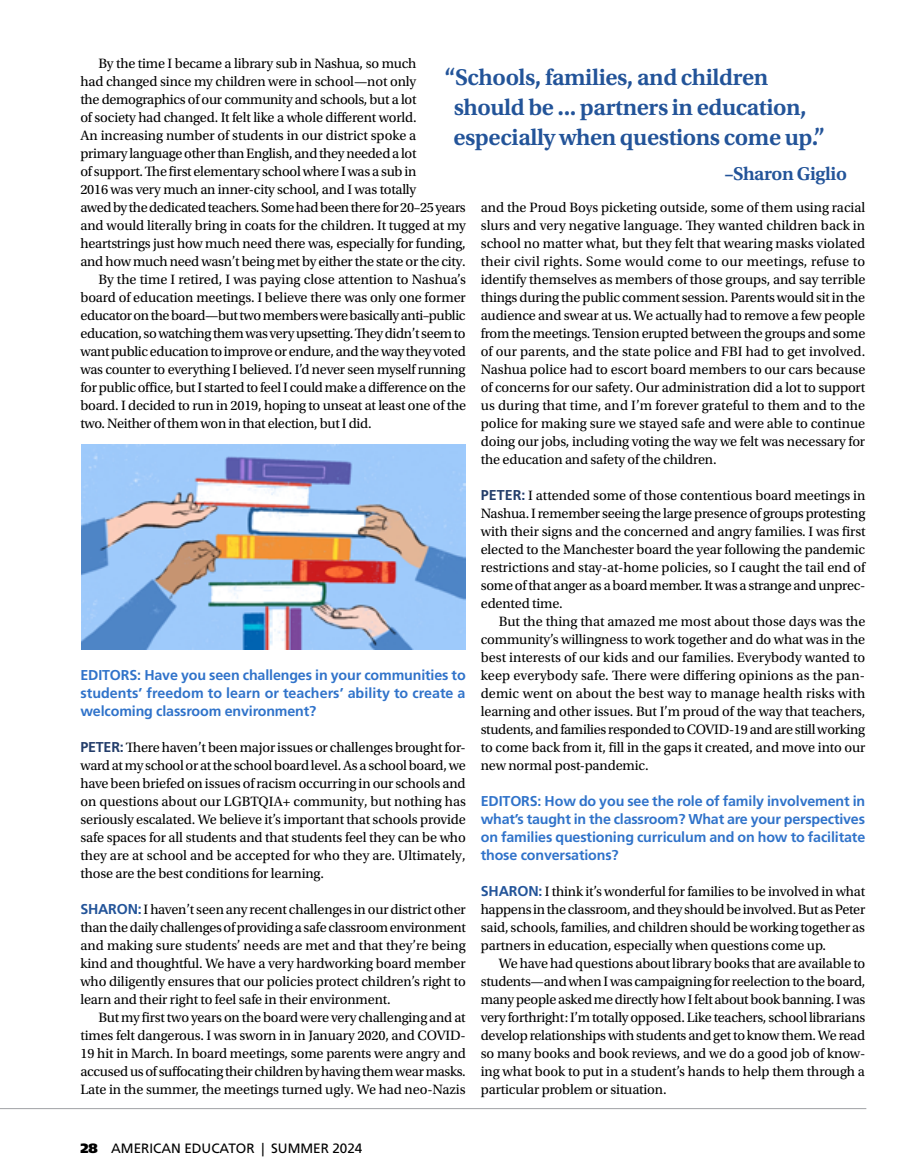
<style>
.page{position:relative;width:906px;height:1176px;background:#fff}
.page>*{position:absolute;margin:0;border:0;box-sizing:border-box;transform-origin:0 0}
.t1{font:24px/30px "Utopia Std Semibold Capt";letter-spacing:-.02em;color:#235499}
.t2{font:19.5px "Utopia Std Semibold Capt";letter-spacing:-.02em;color:#235499}
.t3{font:14.25px/18px "Utopia Std";letter-spacing:-.015em;color:#000;text-align:justify}
.t4{font:700 14.25px/18px "Frutiger LT Std";letter-spacing:-.01em;color:#3073ca;text-align:justify}
.t5{font:13.5px "Frutiger LT Std";color:#000}
.s1{font-family:"Frutiger LT Std";font-weight:700;color:#233d6a}
.s2{font-family:"Frutiger LT Std";font-weight:700;color:#235499}
.s3{font-weight:900}
</style>
<div class="page">
<hr style="left:0;top:1107px;width:865px;height:1px;background:#9fa1a4">
<img style="left:81px;top:444px;width:384px;height:205px">
<p class="t3" style="left:98px;top:54px;width:319px">By the time I became a library sub in Nashua, so much</p>
<p class="t3" style="left:80px;top:72px;width:337px">had changed since my children were in school—not only</p>
<p class="t3" style="left:80px;top:90px;width:337px">the demographics of our community and schools, but a lot</p>
<p class="t3" style="left:80px;top:108px;width:337px">of society had changed. It felt like a whole different world.</p>
<p class="t3" style="left:80px;top:126px;width:337px">An increasing number of students in our district spoke a</p>
<p class="t3" style="left:80px;top:144px;width:337px">primary language other than English, and they needed a lot</p>
<p class="t3" style="left:80px;top:162px;width:337px">of support. The first elementary school where I was a sub in</p>
<p class="t3" style="left:80px;top:180px;width:337px">2016 was very much an inner-city school, and I was totally</p>
<p class="t3" style="left:80px;top:198px;width:386px">awed by the dedicated teachers. Some had been there for 20–25 years</p>
<p class="t3" style="left:80px;top:216px;width:387px">and would literally bring in coats for the children. It tugged at my</p>
<p class="t3" style="left:80px;top:234px;width:386px">heartstrings just how much need there was, especially for funding,</p>
<p class="t3" style="left:80px;top:252px;width:386px">and how much need wasn’t being met by either the state or the city.</p>
<p class="t3" style="left:98px;top:270px;width:369px">By the time I retired, I was paying close attention to Nashua’s</p>
<p class="t3" style="left:80px;top:288px;width:387px">board of education meetings. I believe there was only one former</p>
<p class="t3" style="left:80px;top:306px;width:386px">educator on the board—but two members were basically anti–public</p>
<p class="t3" style="left:80px;top:324px;width:386px">education, so watching them was very upsetting. They didn’t seem to</p>
<p class="t3" style="left:80px;top:342px;width:387px">want public education to improve or endure, and the way they voted</p>
<p class="t3" style="left:80px;top:360px;width:386px">was counter to everything I believed. I’d never seen myself running</p>
<p class="t3" style="left:80px;top:378px;width:386px">for public office, but I started to feel I could make a difference on the</p>
<p class="t3" style="left:80px;top:396px;width:387px">board. I decided to run in 2019, hoping to unseat at least one of the</p>
<p class="t3" style="left:80px;top:414px;width:292px">two. Neither of them won in that election, but I did.</p>
<h1 class="t1" style="left:453px;top:63px;width:373px;text-indent:-9px">“Schools, families, and children should be ... partners in education, especially when questions come up.”</h1>
<h2 class="t2" style="left:724px;top:162px;width:124px">–Sharon Giglio</h2>
<p class="t3" style="left:480px;top:198px;width:386px">and the Proud Boys picketing outside, some of them using racial slurs and very negative language. They wanted children back in school no matter what, but they felt that wearing masks violated their civil rights. Some would come to our meetings, refuse to identify themselves as members of those groups, and say terrible things during the public comment session. Parents would sit in the audience and swear at us. We actually had to remove a few people from the meetings. Tension erupted between the groups and some of our parents, and the state police and FBI had to get involved.<br>Nashua police had to escort board members to our cars because of concerns for our safety. Our administration did a lot to support us during that time, and I’m forever grateful to them and to the police for making sure we stayed safe and were able to continue doing our jobs, including voting the way we felt was necessary for the education and safety of the children.</p>
<p class="t3" style="left:480px;top:486px;width:386px"><span class="s1">PETER:</span> I attended some of those contentious board meetings in Nashua. I remember seeing the large presence of groups protesting with their signs and the concerned and angry families. I was first elected to the Manchester board the year following the pandemic restrictions and stay-at-home policies, so I caught the tail end of some of that anger as a board member. It was a strange and unprec&shy;edented time.</p>
<p class="t3" style="left:480px;top:612px;width:386px;text-indent:18px">But the thing that amazed me most about those days was the community’s willingness to work together and do what was in the best interests of our kids and our families. Everybody wanted to keep everybody safe. There were differing opinions as the pan&shy;demic went on about the best way to manage health risks with learning and other issues. But I’m proud of the way that teachers, students, and families responded to COVID-19 and are still working to come back from it, fill in the gaps it created, and move into our new normal post-pandemic.</p>
<p class="t4" style="left:480px;top:791px;width:386px">EDITORS: How do you see the role of family involvement in what’s taught in the classroom? What are your perspectives on families questioning curriculum and on how to facilitate those conversations?</p>
<p class="t3" style="left:480px;top:882px;width:386px"><span class="s2">SHARON:</span> I think it’s wonderful for families to be involved in what happens in the classroom, and they should be involved. But as Peter said, schools, families, and children should be working together as partners in education, especially when questions come up.</p>
<p class="t3" style="left:480px;top:954px;width:386px;text-indent:18px">We have had questions about library books that are available to students—and when I was campaigning for reelection to the board, many people asked me directly how I felt about book banning. I was very forthright: I’m totally opposed. Like teachers, school librarians develop relationships with students and get to know them. We read so many books and book reviews, and we do a good job of know&shy;ing what book to put in a student’s hands to help them through a particular problem or situation.</p>
<p class="t4" style="left:80px;top:666px;width:386px">EDITORS: Have you seen challenges in your communities to students’ freedom to learn or teachers’ ability to create a welcoming classroom environment?</p>
<p class="t3" style="left:80px;top:738px;width:387px"><span class="s1">PETER:</span>There haven’t been major issues or challenges brought for&shy;ward at my school or at the school board level. As a school board, we have been briefed on issues of racism occurring in our schools and on questions about our LGBTQIA+ community, but nothing has seriously escalated. We believe it’s important that schools provide safe spaces for all students and that students feel they can be who they are at school and be accepted for who they are. Ultimately, those are the best conditions for learning.</p>
<p class="t3" style="left:80px;top:900px;width:386px"><span class="s2">SHARON:</span>I haven’t seen any recent challenges in our district other than the daily challenges of providing a safe classroom environment and making sure students’ needs are met and that they’re being kind and thoughtful. We have a very hardworking board member who diligently ensures that our policies protect children’s right to learn and their right to feel safe in their environment.</p>
<p class="t3" style="left:80px;top:1008px;width:387px;text-indent:18px">But my first two years on the board were very challenging and at times felt dangerous. I was sworn in in January 2020, and COVID-19 hit in March. In board meetings, some parents were angry and accused us of suffocating their children by having them wear masks.<br>Late in the summer, the meetings turned ugly. We had neo-Nazis</p>
<p class="t5" style="left:80px;top:1139px;width:283px"><span class="s3">28</span> AMERICAN EDUCATOR | SUMMER 2024</p>
</div>
